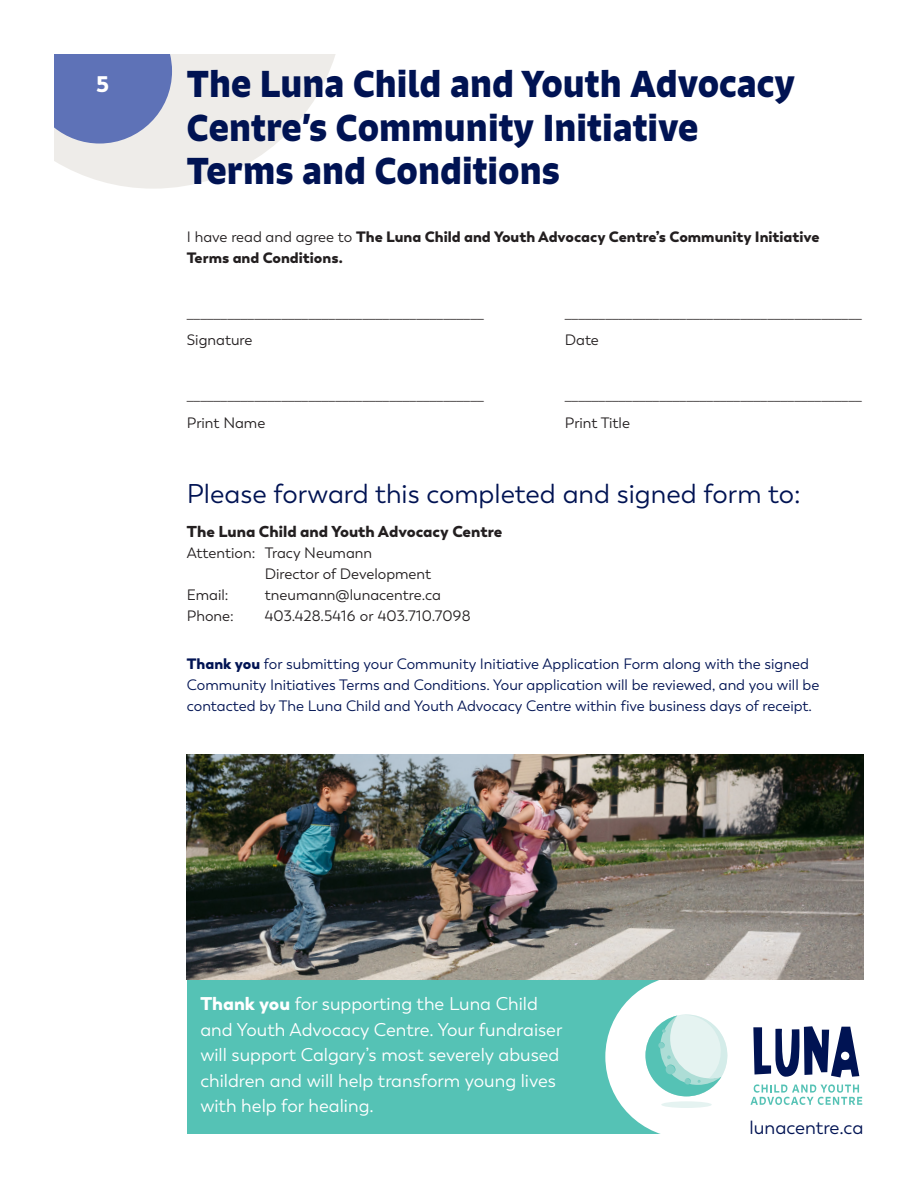
<style>
.page{position:relative;width:918px;height:1188px;background:#fff}
.page>*{position:absolute;margin:0;border:0;box-sizing:border-box;transform-origin:0 0}
.t1{font:700 36px/43.2px "Signo";color:#001353}
.t2{font:27px "Boston";color:#001353}
.t3{font:900 22.5px "Boston";color:#fff}
.t4{font:18.75px "Boston";color:#001353}
.t5{font:18.3px/25.5px "Boston";color:#fff}
.t6{font:900 15.75px "Boston";color:#231f20}
.t7{font:15px/21px "Boston";color:#001353}
.t8{font:15px "Boston";color:#231f20}
.t9{font:900 15px/21px "Boston";color:#231f20}
.t10{font:300 13.5px "Univers";color:#231f20}
.s1{font-weight:400}
.s2{font-weight:900}
</style>
<div class="page">
<svg style="left:54px;top:54px;width:282px;height:135px"></svg>
<div style="left:187px;top:980px;width:480px;height:154px;background:#55c2b5"></div>
<div style="left:605px;top:975px;width:163px;height:163px;background:#fff;border-radius:50%"></div>
<div style="left:661px;top:1101px;width:51px;height:7px;background:#e5f3f1;border-radius:50%"></div>
<svg style="left:750px;top:1084px;width:112px;height:21px"></svg>
<svg style="left:753px;top:1026px;width:106px;height:52px"></svg>
<svg style="left:646px;top:1014px;width:82px;height:82px"></svg>
<img style="left:187px;top:755px;width:677px;height:225px">
<p class="t3" style="left:96px;top:69px;width:14px">5</p>
<p class="t1" style="left:187px;top:62px;width:610px">The Luna Child and Youth Advocacy<br>Centre’s Community Initiative<br>Terms and Conditions</p>
<p class="t9" style="left:187px;top:226px;width:634px"><span class="s1">I have read and agree to</span> The Luna Child and Youth Advocacy Centre’s Community Initiative<br>Terms and Conditions.</p>
<p class="t10" style="left:187px;top:305px;width:298px">____________________________________________</p>
<p class="t10" style="left:565px;top:305px;width:298px">____________________________________________</p>
<p class="t8" style="left:187px;top:331px;width:67px">Signature</p>
<p class="t8" style="left:565px;top:331px;width:36px">Date</p>
<p class="t10" style="left:187px;top:387px;width:298px">____________________________________________</p>
<p class="t10" style="left:565px;top:387px;width:298px">____________________________________________</p>
<p class="t8" style="left:187px;top:414px;width:80px">Print Name</p>
<p class="t8" style="left:565px;top:414px;width:67px">Print Title</p>
<p class="t2" style="left:187px;top:478px;width:615px">Please forward this completed and signed form to:</p>
<p class="t6" style="left:187px;top:522px;width:317px">The Luna Child and Youth Advocacy Centre</p>
<p class="t8" style="left:187px;top:544px;width:187px">Attention: Tracy Neumann</p>
<p class="t8" style="left:265px;top:565px;width:168px">Director of Development</p>
<p class="t8" style="left:187px;top:586px;width:43px">Email:</p>
<p class="t8" style="left:265px;top:586px;width:178px">tneumann@lunacentre.ca</p>
<p class="t8" style="left:187px;top:607px;width:48px">Phone:</p>
<p class="t8" style="left:265px;top:607px;width:207px">403.428.5416 or 403.710.7098</p>
<p class="t7" style="left:187px;top:654px;width:634px"><span class="s2">Thank you</span> for submitting your Community Initiative Application Form along with the signed<br>Community Initiatives Terms and Conditions. Your application will be reviewed, and you will be contacted by The Luna Child and Youth Advocacy Centre within five business days of receipt.</p>
<p class="t5" style="left:200px;top:992px;width:364px"><span class="s2">Thank you</span> for supporting the Luna Child and Youth Advocacy Centre. Your fundraiser will support Calgary’s most severely abused children and will help transform young lives with help for healing.</p>
<p class="t4" style="left:750px;top:1117px;width:115px">lunacentre.ca</p>
</div>
